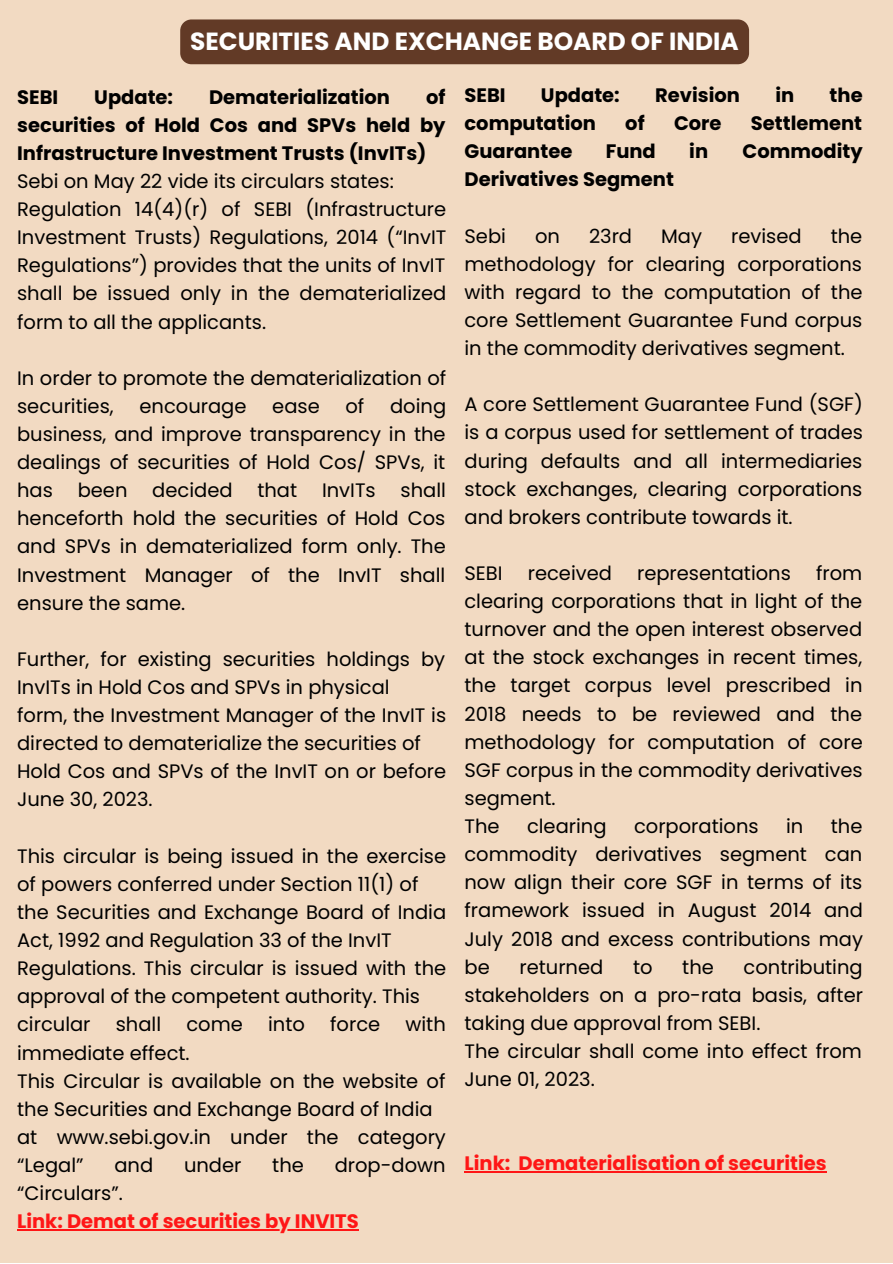
<style>
.page{position:relative;width:893px;height:1264px;background:#fff}
.page>*{position:absolute;margin:0;border:0;box-sizing:border-box;transform-origin:0 0}
.t1{font:700 24.75px "Poppins";color:#fff}
.t2{font:19.5px/28px "Poppins";color:#000}
.t3{font:700 19.5px/28px "Poppins";color:#000;text-align:justify}
.t4{font:700 19.5px "Poppins";color:#ff1616}
</style>
<div class="page">
<div style="left:0;top:0;width:892px;height:1262px;background:#f2dac2"></div>
<hr style="left:464px;top:1171px;width:46px;height:1px;background:#ff1616">
<hr style="left:518px;top:1171px;width:308px;height:1px;background:#ff1616">
<div style="left:180px;top:19px;width:569px;height:45px;background:#623a26"></div>
<hr style="left:17px;top:1229px;width:342px;height:1px;background:#ff1616">
<p class="t1" style="left:190px;top:24px;width:550px">SECURITIES AND EXCHANGE BOARD OF INDIA</p>
<p class="t3" style="left:17px;top:83px;width:43px">SEBI</p>
<p class="t3" style="left:94px;top:83px;width:80px">Update:</p>
<p class="t3" style="left:209px;top:83px;width:182px">Dematerialization</p>
<p class="t3" style="left:17px;top:83px;width:430px;text-indent:409px">of securities of Hold Cos and SPVs held by Infrastructure Investment Trusts (InvITs)</p>
<p class="t2" style="left:17px;top:167px;width:378px">Sebi on May 22 vide its circulars states:</p>
<p class="t2" style="left:17px;top:195px;width:430px;text-align:justify">Regulation 14(4)(r) of SEBI (Infrastructure Investment Trusts) Regulations, 2014 (“InvIT Regulations”) provides that the units of InvIT shall be issued only in the dematerialized form to all the applicants.</p>
<p class="t2" style="left:17px;top:364px;width:430px">In order to promote the dematerialization of securities,</p>
<p class="t2" style="left:139px;top:392px;width:108px">encourage</p>
<p class="t2" style="left:272px;top:392px;width:49px">ease</p>
<p class="t2" style="left:345px;top:392px;width:20px">of</p>
<p class="t2" style="left:17px;top:392px;width:430px;text-align:justify;text-indent:373px">doing business, and improve transparency in the dealings of securities of Hold Cos/ SPVs, it has</p>
<p class="t2" style="left:78px;top:476px;width:51px">been</p>
<p class="t2" style="left:152px;top:476px;width:82px">decided</p>
<p class="t2" style="left:257px;top:476px;width:41px">that</p>
<p class="t2" style="left:322px;top:476px;width:55px">InvITs</p>
<p class="t2" style="left:17px;top:476px;width:430px;text-align:justify;text-indent:383px">shall henceforth hold the securities of Hold Cos and SPVs in dematerialized form only. The Investment Manager of the InvIT shall ensure the same.</p>
<p class="t2" style="left:17px;top:645px;width:429px">Further, for existing securities holdings by<br>InvITs in Hold Cos and SPVs in physical</p>
<p class="t2" style="left:17px;top:701px;width:430px">form, the Investment Manager of the InvIT is directed to dematerialize the securities of</p>
<p class="t2" style="left:17px;top:757px;width:430px">Hold Cos and SPVs of the InvIT on or before<br>June 30, 2023.</p>
<p class="t2" style="left:17px;top:841px;width:430px">This circular is being issued in the exercise of powers conferred under Section 11(1) of</p>
<p class="t2" style="left:17px;top:898px;width:430px">the Securities and Exchange Board of India<br>Act, 1992 and Regulation 33 of the InvIT</p>
<p class="t2" style="left:17px;top:954px;width:430px">Regulations. This circular is issued with the approval of the competent authority. This</p>
<p class="t2" style="left:17px;top:1010px;width:75px">circular</p>
<p class="t2" style="left:116px;top:1010px;width:47px">shall</p>
<p class="t2" style="left:186px;top:1010px;width:58px">come</p>
<p class="t2" style="left:268px;top:1010px;width:38px">into</p>
<p class="t2" style="left:330px;top:1010px;width:52px">force</p>
<p class="t2" style="left:405px;top:1010px;width:42px">with</p>
<p class="t2" style="left:17px;top:1038px;width:174px">immediate effect.</p>
<p class="t2" style="left:17px;top:1066px;width:430px">This Circular is available on the website of the Securities and Exchange Board of India</p>
<p class="t2" style="left:17px;top:1122px;width:430px">at www.sebi.gov.in under the category “Legal”</p>
<p class="t2" style="left:114px;top:1151px;width:40px">and</p>
<p class="t2" style="left:184px;top:1151px;width:59px">under</p>
<p class="t2" style="left:272px;top:1151px;width:33px">the</p>
<p class="t2" style="left:335px;top:1151px;width:112px">drop-down</p>
<p class="t2" style="left:17px;top:1179px;width:107px">“Circulars”.</p>
<p class="t4" style="left:17px;top:1207px;width:343px">Link: Demat of securities by INVITS</p>
<p class="t3" style="left:464px;top:81px;width:43px">SEBI</p>
<p class="t3" style="left:541px;top:81px;width:80px">Update:</p>
<p class="t3" style="left:655px;top:81px;width:86px">Revision</p>
<p class="t3" style="left:775px;top:81px;width:20px">in</p>
<p class="t3" style="left:829px;top:81px;width:35px">the</p>
<p class="t3" style="left:464px;top:109px;width:133px">computation</p>
<p class="t3" style="left:625px;top:109px;width:21px">of</p>
<p class="t3" style="left:674px;top:109px;width:49px">Core</p>
<p class="t3" style="left:750px;top:109px;width:113px">Settlement</p>
<p class="t3" style="left:464px;top:137px;width:109px">Guarantee</p>
<p class="t3" style="left:605px;top:137px;width:52px">Fund</p>
<p class="t3" style="left:689px;top:137px;width:20px">in</p>
<p class="t3" style="left:742px;top:137px;width:122px">Commodity</p>
<p class="t3" style="left:464px;top:165px;width:211px">Derivatives Segment</p>
<p class="t2" style="left:464px;top:222px;width:43px">Sebi</p>
<p class="t2" style="left:535px;top:222px;width:26px">on</p>
<p class="t2" style="left:589px;top:222px;width:45px">23rd</p>
<p class="t2" style="left:661px;top:222px;width:42px">May</p>
<p class="t2" style="left:731px;top:222px;width:72px">revised</p>
<p class="t2" style="left:464px;top:222px;width:399px;text-align:justify;text-indent:366px">the methodology for clearing corporations with regard to the computation of the core Settlement Guarantee Fund corpus in the commodity derivatives segment.</p>
<p class="t2" style="left:464px;top:390px;width:400px;text-align:justify">A core Settlement Guarantee Fund (SGF) is a corpus used for settlement of trades during defaults and all intermediaries stock exchanges, clearing corporations and brokers contribute towards it.</p>
<p class="t2" style="left:464px;top:559px;width:400px;text-align:justify;text-indent:351px">from clearing corporations that in light of the turnover and the open interest observed at the stock exchanges in recent times, the target corpus level prescribed in 2018 needs to be reviewed and the methodology for computation of core SGF corpus in the commodity derivatives segment.</p>
<p class="t2" style="left:464px;top:812px;width:37px">The</p>
<p class="t2" style="left:527px;top:812px;width:81px">clearing</p>
<p class="t2" style="left:634px;top:812px;width:126px">corporations</p>
<p class="t2" style="left:786px;top:812px;width:19px">in</p>
<p class="t2" style="left:464px;top:559px;width:40px">SEBI</p>
<p class="t2" style="left:527px;top:559px;width:86px">received</p>
<p class="t2" style="left:637px;top:559px;width:155px">representations</p>
<p class="t2" style="left:464px;top:812px;width:400px;text-align:justify;text-indent:366px">the commodity derivatives segment can now align their core SGF in terms of its framework issued in August 2014 and July 2018 and excess contributions may be</p>
<p class="t2" style="left:464px;top:952px;width:400px;text-align:justify;text-indent:279px">contributing stakeholders on a pro-rata basis, after taking due approval from SEBI.</p>
<p class="t2" style="left:464px;top:1037px;width:399px">The circular shall come into effect from<br>June 01, 2023.</p>
<p class="t2" style="left:519px;top:952px;width:85px">returned</p>
<p class="t2" style="left:633px;top:952px;width:21px">to</p>
<p class="t2" style="left:682px;top:952px;width:33px">the</p>
<p class="t4" style="left:464px;top:1149px;width:364px">Link: Dematerialisation of securities</p>
</div>
